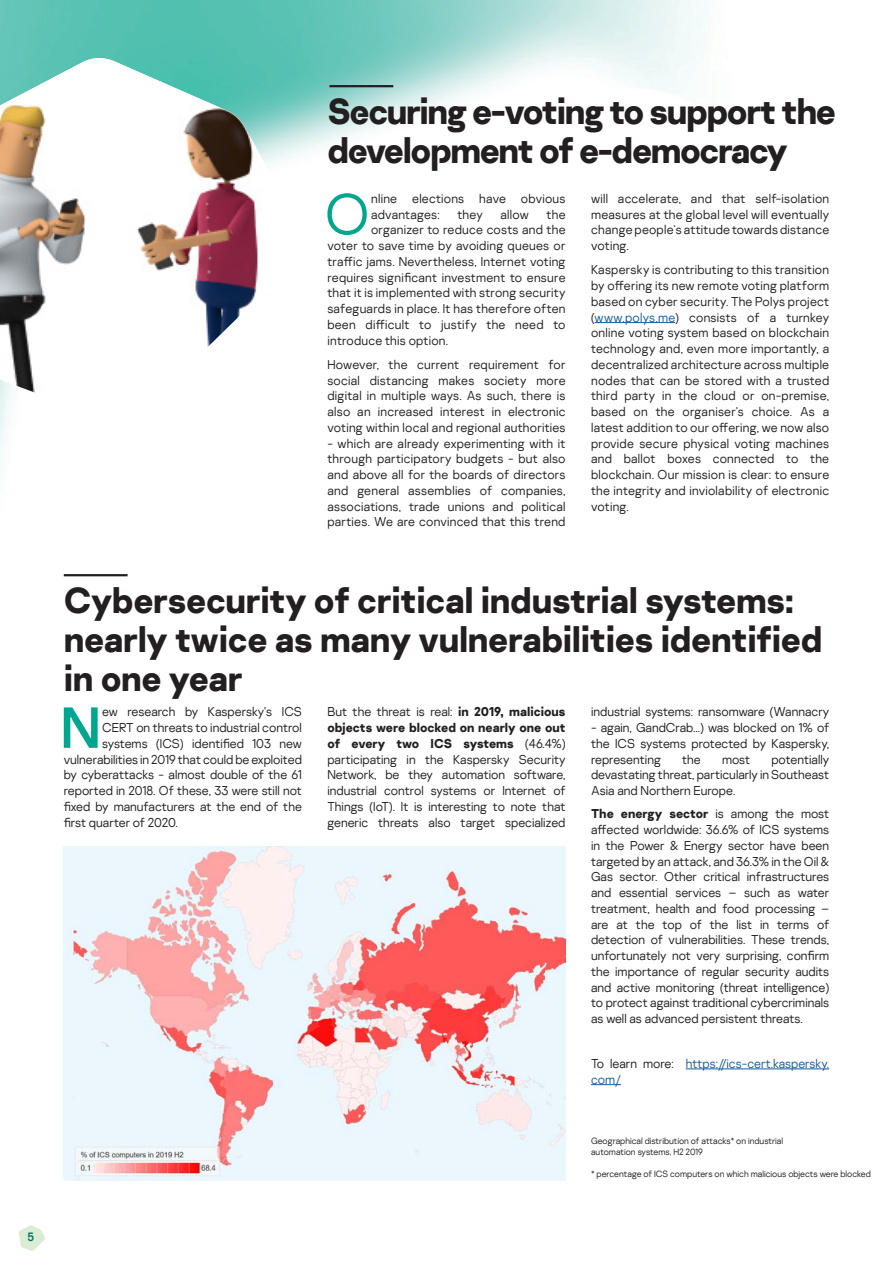
<style>
.page{position:relative;width:893px;height:1263px;background:#fff}
.page>*{position:absolute;margin:0;border:0;box-sizing:border-box;transform-origin:0 0}
.t1{font:300 57.75px "Kaspersky Sans";color:#00a78e}
.t2{font:57.75px "Kaspersky Sans";color:#00a78e}
.t3{font:700 36px/39px "Kaspersky Sans";letter-spacing:-.01em;color:#231f20}
.t4{font:700 36px/39px "Kaspersky Sans";letter-spacing:-.04em;color:#231f20}
.t5{font:300 12.75px/15.8px "Kaspersky Sans";color:#231f20;text-align:justify}
.t6{font:300 12.75px/15.8px "Kaspersky Sans";letter-spacing:.02em;color:#231f20}
.t7{font:300 12.75px/15.8px "Kaspersky Sans";color:#175d9e}
.t8{font:12px "Kaspersky Sans";color:#007360}
.t9{font:300 9px/10.8px "Kaspersky Sans";color:#231f20}
.s1{color:#175d9e}
.s2{font-weight:700}
.s3{color:#231f20}
</style>
<div class="page">
<img style="left:0;top:0;width:708px;height:577px">
<div style="left:570px;top:114px;width:323px;height:353px;background:#fff"></div>
<hr style="left:595px;top:322px;width:80px;height:1px;background:#175d9e">
<hr style="left:329px;top:85px;width:64px;height:2px;background:#231f20">
<svg style="left:19px;top:1225px;width:26px;height:26px"></svg>
<hr style="left:64px;top:574px;width:64px;height:2px;background:#231f20">
<hr style="left:686px;top:1068px;width:143px;height:1px;background:#175d9e">
<hr style="left:591px;top:1084px;width:30px;height:1px;background:#175d9e">
<img style="left:64px;top:846px;width:502px;height:334px">
<img style="left:0;top:58px;width:304px;height:365px">
<p class="t8" style="left:28px;top:1230px;width:8px">5</p>
<p class="t4" style="left:327px;top:92px;width:510px">Securing e-voting to support the development of e-democracy</p>
<p class="t1" style="left:325px;top:180px;width:46px">O</p>
<p class="t6" style="left:371px;top:190px;width:196px">nline elections have obvious advantages:</p>
<p class="t5" style="left:457px;top:206px;width:27px">they</p>
<p class="t5" style="left:500px;top:206px;width:30px">allow</p>
<p class="t5" style="left:547px;top:206px;width:20px">the</p>
<p class="t5" style="left:371px;top:222px;width:196px">organizer to reduce costs and the</p>
<p class="t5" style="left:327px;top:238px;width:240px">voter to save time by avoiding queues or</p>
<p class="t6" style="left:327px;top:253px;width:240px">traffic jams. Nevertheless, Internet voting</p>
<p class="t6" style="left:327px;top:269px;width:240px">requires significant investment to ensure</p>
<p class="t6" style="left:327px;top:285px;width:240px">that it is implemented with strong security</p>
<p class="t6" style="left:327px;top:301px;width:240px">safeguards in place. It has therefore often</p>
<p class="t6" style="left:327px;top:316px;width:240px">been difficult to justify the need to</p>
<p class="t5" style="left:327px;top:332px;width:122px">introduce this option.</p>
<p class="t5" style="left:327px;top:356px;width:240px">However, the current requirement for social distancing makes society more digital in multiple ways. As such, there is also an increased interest in electronic voting within local and regional authorities</p>
<p class="t5" style="left:327px;top:435px;width:240px">- which are already experimenting with it through participatory budgets - but also and above all for the boards of directors and general assemblies of companies, associations, trade unions and political parties. We are convinced that this trend</p>
<p class="t5" style="left:591px;top:190px;width:240px">will accelerate, and that self-isolation measures at the global level will eventually change people’s attitude towards distance voting.</p>
<p class="t5" style="left:591px;top:262px;width:240px">Kaspersky is contributing to this transition by offering its new remote voting platform based on cyber security. The Polys project (<span class="s1">www.polys.me</span>) consists of a turnkey online voting system based on blockchain technology and, even more importantly, a decentralized architecture across multiple nodes that can be stored with a trusted third party in the cloud or on-premise, based on the organiser’s choice. As a latest addition to our offering, we now also provide secure physical voting machines and ballot boxes connected to the blockchain. Our mission is clear: to ensure the integrity and inviolability of electronic voting.</p>
<p class="t3" style="left:64px;top:581px;width:760px">Cybersecurity of critical industrial systems: nearly twice as many vulnerabilities identified in one year</p>
<p class="t5" style="left:591px;top:704px;width:240px">industrial systems: ransomware (Wannacry</p>
<p class="t5" style="left:591px;top:720px;width:240px">- again, GandCrab...) was blocked on 1% of the ICS systems protected by Kaspersky, representing</p>
<p class="t5" style="left:327px;top:704px;width:240px">But the threat is real: <span class="s2">in 2019, malicious objects were blocked on nearly one out of every two ICS systems</span> (46.4%) participating in the Kaspersky Security Network, be they automation software, industrial control systems or Internet of Things (IoT). It is interesting to note that generic threats also target specialized</p>
<p class="t2" style="left:60px;top:693px;width:42px">N</p>
<p class="t5" style="left:102px;top:704px;width:201px">ew research by Kaspersky's ICS</p>
<p class="t5" style="left:102px;top:720px;width:201px">CERT on threats to industrial control</p>
<p class="t5" style="left:102px;top:735px;width:201px">systems (ICS) identified 103 new</p>
<p class="t5" style="left:64px;top:751px;width:240px">vulnerabilities in 2019 that could be exploited</p>
<p class="t5" style="left:64px;top:767px;width:240px">by cyberattacks - almost double of the 61</p>
<p class="t5" style="left:64px;top:783px;width:240px">reported in 2018. Of these, 33 were still not</p>
<p class="t5" style="left:64px;top:798px;width:240px">fixed by manufacturers at the end of the</p>
<p class="t5" style="left:64px;top:814px;width:116px">first quarter of 2020.</p>
<p class="t5" style="left:591px;top:751px;width:240px;text-indent:180px">potentially devastating threat, particularly in Southeast Asia and Northern Europe.</p>
<p class="t5" style="left:591px;top:806px;width:240px"><span class="s2">The energy sector</span> is among the most affected worldwide: 36.6% of ICS systems in the Power &amp; Energy sector have been targeted by an attack, and 36.3% in the Oil &amp; Gas sector. Other critical infrastructures and essential services – such as water treatment, health and food processing – are at the top of the list in terms of detection of vulnerabilities. These trends, unfortunately not very surprising, confirm the importance of regular security audits and active monitoring (threat intelligence) to protect against traditional cybercriminals as well as advanced persistent threats.</p>
<p class="t7" style="left:591px;top:1055px;width:240px"><span class="s3">To learn more:</span> https://ics-cert.kaspersky. com/</p>
<p class="t5" style="left:682px;top:751px;width:20px">the</p>
<p class="t5" style="left:722px;top:751px;width:30px">most</p>
<p class="t9" style="left:591px;top:1135px;width:193px">Geographical distribution of attacks* on industrial automation systems, H2 2019</p>
<p class="t9" style="left:591px;top:1169px;width:281px">* percentage of ICS computers on which malicious objects were blocked</p>
</div>
